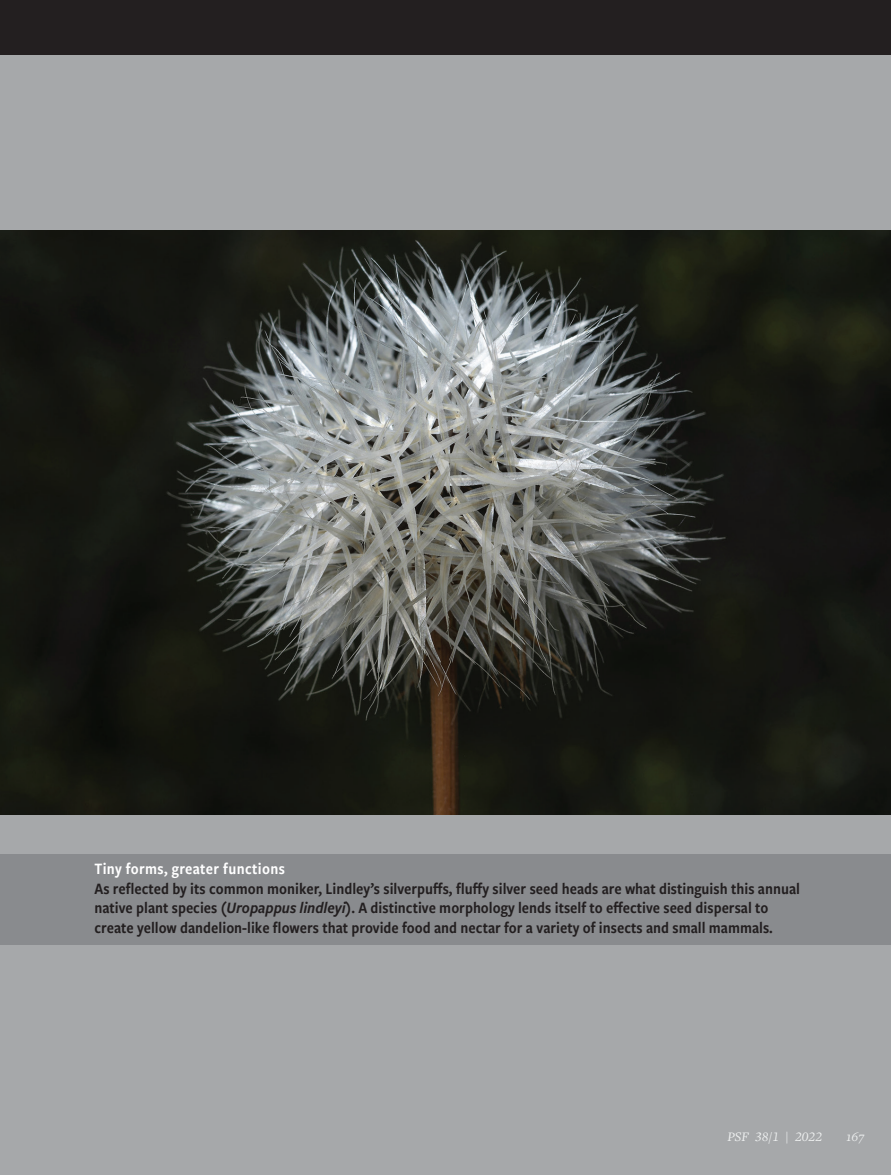
<style>
.page{position:relative;width:891px;height:1175px;background:#fff}
.page>*{position:absolute;margin:0;border:0;box-sizing:border-box;transform-origin:0 0}
.t1{font:16.5px/19.8px "Freight Sans Cnd Pro Semi";color:#231f20}
.t2{font:16.5px "Freight Sans Cnd Pro Semi";letter-spacing:.02em;color:#fff}
.t3{font:italic 13.5px "Freight Text Pro";color:#eef0f0}
.s1{font-style:italic}
</style>
<div class="page">
<div style="left:0;top:0;width:891px;height:1174px;background:#a6a8aa"></div>
<div style="left:0;top:0;width:891px;height:54px;background:#231f20"></div>
<img style="left:0;top:230px;width:891px;height:584px">
<div style="left:0;top:854px;width:891px;height:90px;background:#898b8e"></div>
<p class="t2" style="left:94px;top:857px;width:192px">Tiny forms, greater functions</p>
<p class="t1" style="left:94px;top:877px;width:707px">As reflected by its common moniker, Lindley’s silverpuffs, fluffy silver seed heads are what distinguish this annual native plant species (<span class="s1">Uropappus lindleyi</span>). A distinctive morphology lends itself to effective seed dispersal to create yellow dandelion-like flowers that provide food and nectar for a variety of insects and small mammals.</p>
<p class="t3" style="left:727px;top:1128px;width:96px">PSF 38/1 | 2022</p>
<p class="t3" style="left:847px;top:1128px;width:19px">167</p>
</div>
